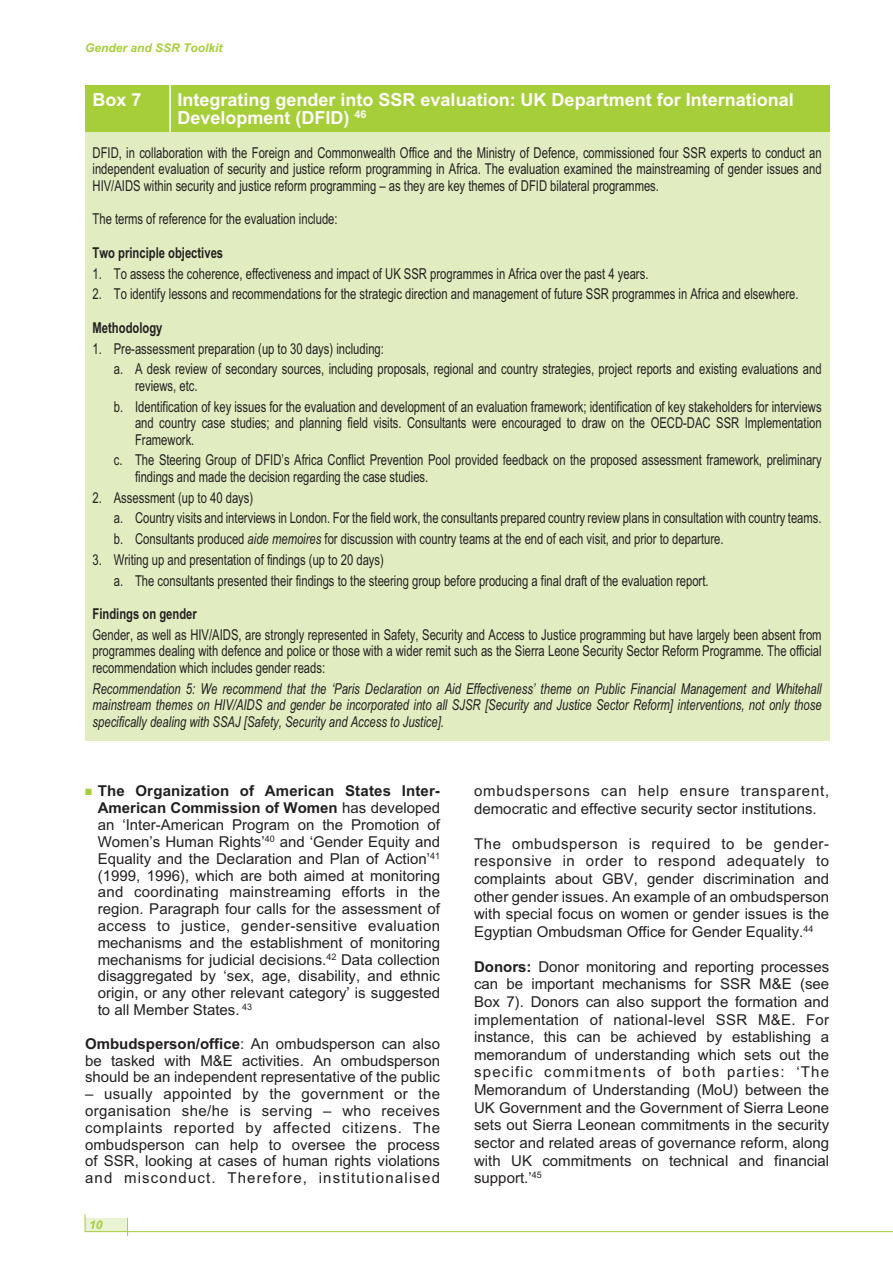
<style>
.page{position:relative;width:893px;height:1263px;background:#fff}
.page>*{position:absolute;margin:0;border:0;box-sizing:border-box;transform-origin:0 0}
.t1{font:700 18px/18px "Arial";color:#fff}
.t2{font:15px/16.5px "Arial";color:#231f20;scale:.75 1}
.t3{font:15px/16.8px "Arial";color:#231f20;text-align:justify}
.t4{font:italic 15px/16.5px "Arial";color:#231f20;text-align:justify;scale:.75 1}
.t5{font:700 15px "Arial";color:#231f20;scale:.75 1}
.t6{font:italic 700 12px "Arial";color:#a6ce39}
.s1{font-style:italic}
.s2{color:#a6ce39}
.s3{font-weight:700}
</style>
<div class="page">
<div style="left:85px;top:1218px;width:43px;height:13px;background:#eaf3d4"></div>
<hr style="left:85px;top:1231px;width:808px;height:1px;background:#a6ce39">
<svg style="left:85px;top:1214px;width:1px;height:17px"></svg>
<svg style="left:127px;top:1218px;width:1px;height:18px"></svg>
<div style="left:85px;top:110px;width:744px;height:630px;background:#e1edc1"></div>
<div style="left:85px;top:85px;width:744px;height:47px;background:#a6ce39"></div>
<hr style="left:169px;top:85px;width:2px;height:47px;background:#fff">
<p class="t6" style="left:85px;top:41px;width:139px">Gender and SSR Toolkit</p>
<p class="t1" style="left:93px;top:90px;width:51px">Box 7</p>
<p class="t1" style="left:178px;top:90px;width:618px">Integrating gender into SSR evaluation: UK Department for International<br>Development (DFID) <sup>46</sup></p>
<p class="t2" style="left:93px;top:144px;width:974px;text-align:justify">DFID, in collaboration with the Foreign and Commonwealth Office and the Ministry of Defence, commissioned four SSR experts to conduct an independent evaluation of security and justice reform programming in Africa. The evaluation examined the mainstreaming of gender issues and HIV/AIDS within security and justice reform programming – as they are key themes of DFID bilateral programmes.</p>
<p class="t2" style="left:93px;top:211px;width:328px">The terms of reference for the evaluation include:</p>
<p class="t5" style="left:93px;top:244px;width:176px">Two principle objectives</p>
<p class="t2" style="left:93px;top:265px;width:743px">1. To assess the coherence, effectiveness and impact of UK SSR programmes in Africa over the past 4 years.</p>
<p class="t2" style="left:93px;top:286px;width:943px">2. To identify lessons and recommendations for the strategic direction and management of future SSR programmes in Africa and elsewhere.</p>
<p class="t5" style="left:93px;top:319px;width:95px">Methodology</p>
<p class="t2" style="left:114px;top:338px;width:945px;line-height:20.7px;text-indent:-21px">1. Pre-assessment preparation (up to 30 days) including:<br>a. A desk review of secondary sources, including proposals, regional and country strategies, project reports and existing evaluations and</p>
<p class="t2" style="left:114px;top:375px;width:945px;line-height:20.7px;text-indent:21px">reviews, etc.<br>b. Identification of key issues for the evaluation and development of an evaluation framework; identification of key stakeholders for interviews</p>
<p class="t2" style="left:135px;top:415px;width:917px">and country case studies; and planning field visits. Consultants were encouraged to draw on the OECD-DAC SSR Implementation<br>Framework.</p>
<p class="t2" style="left:135px;top:452px;width:917px;text-indent:-21px">c. The Steering Group of DFID’s Africa Conflict Prevention Pool provided feedback on the proposed assessment framework, preliminary findings and made the decision regarding the case studies.</p>
<p class="t2" style="left:114px;top:487px;width:945px;line-height:20.7px;text-indent:-21px">2. Assessment (up to 40 days)<br>a. Country visits and interviews in London. For the field work, the consultants prepared country review plans in consultation with country teams. b. Consultants produced <span class="s1">aide memoires</span> for discussion with country teams at the end of each visit, and prior to departure.</p>
<p class="t2" style="left:114px;top:549px;width:794px;line-height:20.7px;text-indent:-21px">3. Writing up and presentation of findings (up to 20 days)<br>a. The consultants presented their findings to the steering group before producing a final draft of the evaluation report.</p>
<p class="t5" style="left:93px;top:605px;width:141px">Findings on gender</p>
<p class="t2" style="left:93px;top:626px;width:974px;text-align:justify">Gender, as well as HIV/AIDS, are strongly represented in Safety, Security and Access to Justice programming but have largely been absent from programmes dealing with defence and police or those with a wider remit such as the Sierra Leone Security Sector Reform Programme. The official recommendation which includes gender reads:</p>
<p class="t4" style="left:93px;top:680px;width:974px">Recommendation 5: We recommend that the ‘Paris Declaration on Aid Effectiveness’ theme on Public Financial Management and Whitehall mainstream themes on HIV/AIDS and gender be incorporated into all SJSR [Security and Justice Sector Reform] interventions, not only those specifically dealing with SSAJ [Safety, Security and Access to Justice].</p>
<p class="t3" style="left:98px;top:783px;width:344px;text-indent:-13px"><span class="s2">■</span> <span class="s3">The Organization of American States Inter-American Commission of Women</span> has developed an ‘Inter-American Program on the Promotion of Women’s Human Rights’<sup>40</sup> and ‘Gender Equity and Equality and the Declaration and Plan of Action’<sup>41 </sup>(1999, 1996), which are both aimed at monitoring and coordinating mainstreaming efforts in the region. Paragraph four calls for the assessment of access to justice, gender-sensitive evaluation mechanisms and the establishment of monitoring mechanisms for judicial decisions.<sup>42</sup> Data collection disaggregated by ‘sex, age, disability, and ethnic origin, or any other relevant category’ is suggested to all Member States. <sup>43</sup></p>
<p class="t3" style="left:85px;top:1035px;width:357px"><span class="s3">Ombudsperson/office</span>: An ombudsperson can also be tasked with M&amp;E activities. An ombudsperson should be an independent representative of the public</p>
<p class="t3" style="left:85px;top:1086px;width:357px">– usually appointed by the government or the organisation she/he is serving – who receives complaints reported by affected citizens. The ombudsperson can help to oversee the process of SSR, looking at cases of human rights violations and misconduct. Therefore, institutionalised</p>
<p class="t6" style="left:89px;top:1218px;width:15px">10</p>
<p class="t3" style="left:474px;top:782px;width:357px;line-height:17.7px">ombudspersons can help ensure transparent, democratic and effective security sector institutions.</p>
<p class="t3" style="left:474px;top:835px;width:357px;line-height:17.7px">The ombudsperson is required to be gender&shy;responsive in order to respond adequately to complaints about GBV, gender discrimination and other gender issues. An example of an ombudsperson with special focus on women or gender issues is the Egyptian Ombudsman Office for Gender Equality.<sup>44</sup></p>
<p class="t3" style="left:474px;top:957px;width:357px;line-height:17.7px"><span class="s3">Donors:</span> Donor monitoring and reporting processes can be important mechanisms for SSR M&amp;E (see Box 7). Donors can also support the formation and implementation of national-level SSR M&amp;E. For instance, this can be achieved by establishing a memorandum of understanding which sets out the specific commitments of both parties: ‘The Memorandum of Understanding (MoU) between the UK Government and the Government of Sierra Leone sets out Sierra Leonean commitments in the security sector and related areas of governance reform, along with UK commitments on technical and financial support.’<sup>45</sup></p>
</div>
